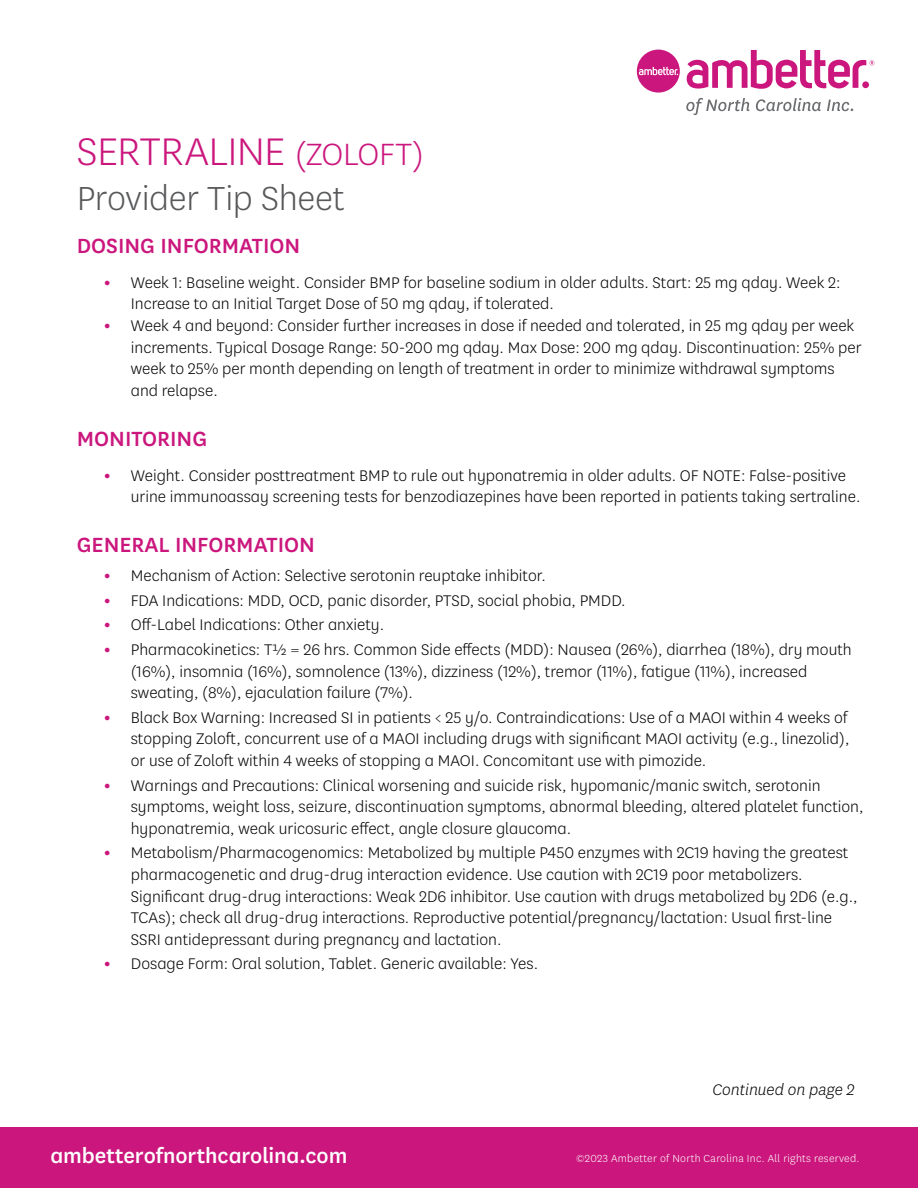
<style>
.page{position:relative;width:918px;height:1188px;background:#fff}
.page>*{position:absolute;margin:0;border:0;box-sizing:border-box;transform-origin:0 0}
.t1{font:300 45px "Centene Sans";letter-spacing:-.015em;color:#cb177d}
.t2{font:300 39px "Centene Sans";letter-spacing:-.01em;color:#58595b}
.t3{font:500 24px "Centene Sans";color:#cb177d}
.t4{font:500 24px "Centene Sans";letter-spacing:-.005em;color:#fff}
.t5{font:300 18px/21.6px "Centene Sans";color:#000}
.t6{font:italic 300 18px "Centene Sans";color:#000}
.t7{font:300 12px "Centene Sans";letter-spacing:.025em;color:#fff}
.s1{font-size:36px}
.s2{font-weight:700;font-size:19.5px;color:#cb177d}
</style>
<div class="page">
<div style="left:0;top:1127px;width:918px;height:61px;background:#cb177d"></div>
<div style="left:637px;top:50px;width:43px;height:43px;background:#cb177d;border-radius:50%"></div>
<svg style="left:639px;top:67px;width:39px;height:9px"></svg>
<svg style="left:686px;top:98px;width:63px;height:17px"></svg>
<svg style="left:756px;top:98px;width:65px;height:13px"></svg>
<svg style="left:827px;top:100px;width:26px;height:11px"></svg>
<svg style="left:687px;top:50px;width:187px;height:39px"></svg>
<h1 class="t1" style="left:77px;top:124px;width:349px">SERTRALINE <span class="s1">(ZOLOFT)</span></h1>
<h2 class="t2" style="left:77px;top:174px;width:270px">Provider Tip Sheet</h2>
<h3 class="t3" style="left:77px;top:229px;width:225px">DOSING INFORMATION</h3>
<p class="t5" style="left:131px;top:271px;width:711px;text-indent:-27px"><span class="s2">•</span> Week 1: Baseline weight. Consider BMP for baseline sodium in older adults. Start: 25 mg qday. Week 2:<br>Increase to an Initial Target Dose of 50 mg qday, if tolerated.</p>
<p class="t5" style="left:131px;top:314px;width:732px;text-indent:-27px"><span class="s2">•</span> Week 4 and beyond: Consider further increases in dose if needed and tolerated, in 25 mg qday per week increments. Typical Dosage Range: 50-200 mg qday. Max Dose: 200 mg qday. Discontinuation: 25% per week to 25% per month depending on length of treatment in order to minimize withdrawal symptoms and relapse.</p>
<h3 class="t3" style="left:77px;top:422px;width:132px">MONITORING</h3>
<p class="t5" style="left:131px;top:464px;width:731px;line-height:21px;text-indent:-27px"><span class="s2">•</span> Weight. Consider posttreatment BMP to rule out hyponatremia in older adults. OF NOTE: False-positive urine immunoassay screening tests for benzodiazepines have been reported in patients taking sertraline.</p>
<h3 class="t3" style="left:77px;top:528px;width:240px">GENERAL INFORMATION</h3>
<p class="t5" style="left:104px;top:564px;width:444px"><span class="s2">•</span> Mechanism of Action: Selective serotonin reuptake inhibitor.</p>
<p class="t5" style="left:104px;top:589px;width:523px"><span class="s2">•</span> FDA Indications: MDD, OCD, panic disorder, PTSD, social phobia, PMDD.</p>
<p class="t5" style="left:104px;top:614px;width:282px"><span class="s2">•</span> Off-Label Indications: Other anxiety.</p>
<p class="t5" style="left:131px;top:638px;width:722px;text-indent:-27px"><span class="s2">•</span> Pharmacokinetics: T½ = 26 hrs. Common Side effects (MDD): Nausea (26%), diarrhea (18%), dry mouth (16%), insomnia (16%), somnolence (13%), dizziness (12%), tremor (11%), fatigue (11%), increased sweating, (8%), ejaculation failure (7%).</p>
<p class="t5" style="left:131px;top:706px;width:720px;text-align:justify;text-indent:-27px"><span class="s2">•</span> Black Box Warning: Increased SI in patients &lt; 25 y/o. Contraindications: Use of a MAOI within 4 weeks of stopping Zoloft, concurrent use of a MAOI including drugs with significant MAOI activity (e.g., linezolid), or use of Zoloft within 4 weeks of stopping a MAOI. Concomitant use with pimozide.</p>
<p class="t5" style="left:131px;top:774px;width:734px;text-indent:-27px"><span class="s2">•</span> Warnings and Precautions: Clinical worsening and suicide risk, hypomanic/manic switch, serotonin symptoms, weight loss, seizure, discontinuation symptoms, abnormal bleeding, altered platelet function, hyponatremia, weak uricosuric effect, angle closure glaucoma.</p>
<p class="t5" style="left:131px;top:842px;width:728px;text-indent:-27px"><span class="s2">•</span> Metabolism/Pharmacogenomics: Metabolized by multiple P450 enzymes with 2C19 having the greatest pharmacogenetic and drug-drug interaction evidence. Use caution with 2C19 poor metabolizers.<br>Significant drug-drug interactions: Weak 2D6 inhibitor. Use caution with drugs metabolized by 2D6 (e.g., TCAs); check all drug-drug interactions. Reproductive potential/pregnancy/lactation: Usual first-line SSRI antidepressant during pregnancy and lactation.</p>
<p class="t5" style="left:104px;top:953px;width:436px"><span class="s2">•</span> Dosage Form: Oral solution, Tablet. Generic available: Yes.</p>
<p class="t6" style="left:713px;top:1079px;width:144px">Continued on page 2</p>
<h3 class="t4" style="left:50px;top:1139px;width:299px">ambetterofnorthcarolina.com</h3>
<p class="t7" style="left:576px;top:1151px;width:285px">©2023 Ambetter of North Carolina Inc. All rights reserved.</p>
</div>
